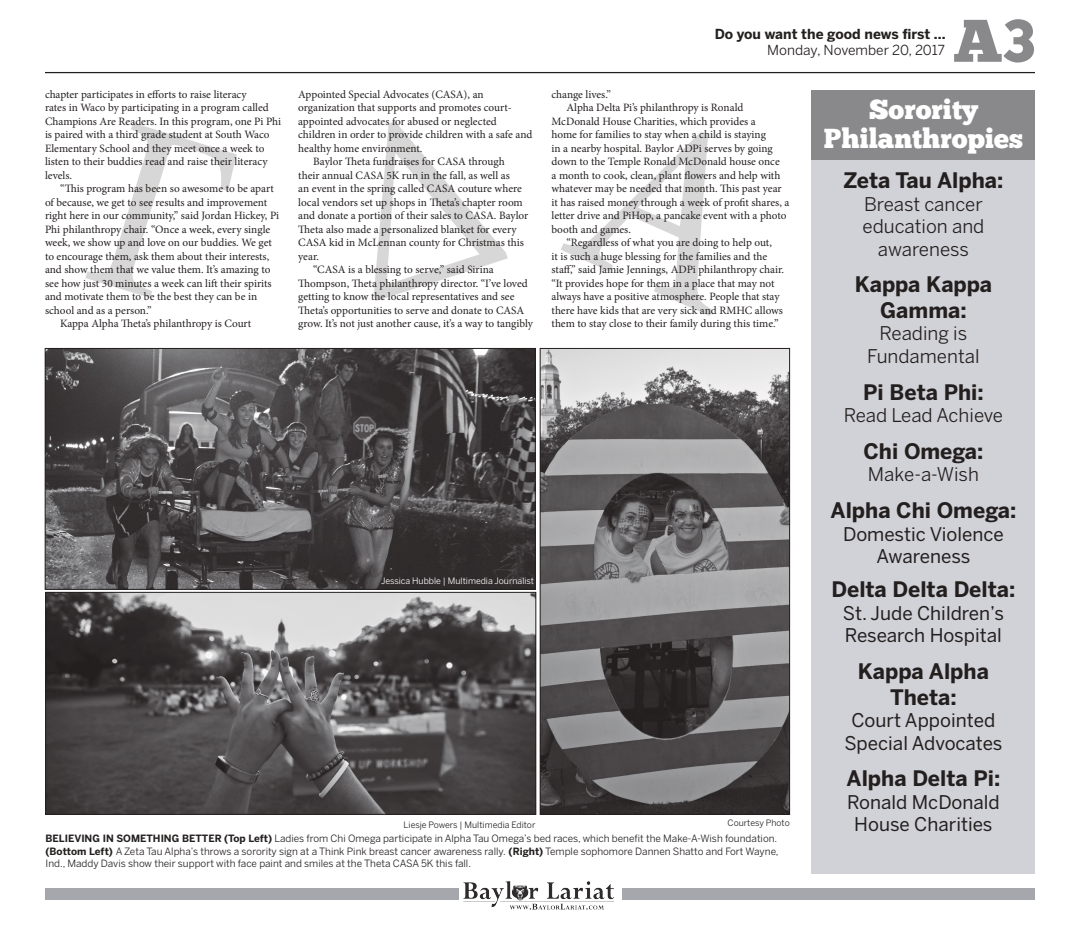
<style>
.page{position:relative;width:1080px;height:945px;background:#fff}
.page>*{position:absolute;margin:0;border:0;box-sizing:border-box;transform-origin:0 0}
.t1{font:60px "Chunk Five";color:#89898b}
.t2{font:27.5px/28.8px "Chunk Five";color:#fff;text-align:center}
.t3{font:700 21.25px/25.5px "Benton Sans";color:#241f1f;text-align:center}
.t4{font:18.75px/22.5px "Benton Sans";color:#241f1f;text-align:center}
.t5{font:18.75px/22.5px "Benton Sans";color:#241f1f;text-align:center}
.t6{font:700 13.75px "Benton Sans";letter-spacing:-.005em;color:#241f1f}
.t7{font:13.75px "Benton Sans";color:#241f1f}
.t8{font:11.25px/13.5px "Minion Pro";letter-spacing:-.005em;color:#241f1f}
.t9{font:10px/12.5px "Benton Sans";color:#241f1f}
.t10{font:8.75px "Benton Sans";color:#241f1f}
.t11{font:8.75px "Benton Sans";color:#fff}
.s1{font-weight:700}
</style>
<div class="page">
<hr style="left:45px;top:72px;width:990px;height:1px;background:#241f1f">
<div style="left:45px;top:889px;width:990px;height:11px;background:#a5a7ad"></div>
<img style="left:459px;top:881px;width:162px;height:29px">
<img style="left:48px;top:594px;width:486px;height:218px">
<div style="left:46px;top:592px;width:490px;height:222px;border:1px solid #241f1f"></div>
<div style="left:812px;top:158px;width:223px;height:716px;background:#d1d2d7"></div>
<div style="left:812px;top:90px;width:223px;height:69px;background:#89898b"></div>
<img style="left:542px;top:350px;width:246px;height:462px">
<div style="left:540px;top:348px;width:250px;height:466px;border:1px solid #241f1f"></div>
<img style="left:47px;top:350px;width:486px;height:238px">
<div style="left:45px;top:348px;width:490px;height:242px;border:1px solid #241f1f"></div>
<p class="t8" style="left:45px;top:88px;width:238px">chapter participates in efforts to raise literacy<br>rates in Waco by participating in a program called Champions Are Readers. In this program, one Pi Phi is paired with a third grade student at South Waco Elementary School and they meet once a week to listen to their buddies read and raise their literacy levels.</p>
<p class="t8" style="left:60px;top:182px;width:215px">“This program has been so awesome to be apart</p>
<p class="t8" style="left:45px;top:196px;width:224px">of because, we get to see results and improvement</p>
<p class="t8" style="left:45px;top:209px;width:236px">right here in our community,” said Jordan Hickey, Pi</p>
<p class="t8" style="left:45px;top:223px;width:227px">Phi philanthropy chair. “Once a week, every single</p>
<p class="t8" style="left:45px;top:236px;width:228px">week, we show up and love on our buddies. We get</p>
<p class="t8" style="left:45px;top:250px;width:226px">to encourage them, ask them about their interests,</p>
<p class="t8" style="left:45px;top:263px;width:227px">and show them that we value them. It’s amazing to</p>
<p class="t8" style="left:45px;top:277px;width:228px">see how just 30 minutes a week can lift their spirits</p>
<p class="t8" style="left:45px;top:290px;width:214px">and motivate them to be the best they can be in</p>
<p class="t8" style="left:45px;top:304px;width:108px">school and as a person.”</p>
<p class="t8" style="left:60px;top:317px;width:193px">Kappa Alpha Theta’s philanthropy is Court</p>
<p class="t6" style="left:715px;top:26px;width:232px">Do you want the good news first ...</p>
<p class="t7" style="left:767px;top:42px;width:179px">Monday, November 20, 2017</p>
<h1 class="t1" style="left:953px;top:5px;width:83px">A3</h1>
<p class="t8" style="left:298px;top:88px;width:187px">Appointed Special Advocates (CASA), an</p>
<p class="t8" style="left:298px;top:101px;width:215px">organization that supports and promotes court-</p>
<p class="t8" style="left:298px;top:115px;width:200px">appointed advocates for abused or neglected</p>
<p class="t8" style="left:298px;top:128px;width:236px">children in order to provide children with a safe and</p>
<p class="t8" style="left:298px;top:142px;width:126px">healthy home environment.</p>
<p class="t8" style="left:313px;top:155px;width:193px">Baylor Theta fundraises for CASA through</p>
<p class="t8" style="left:298px;top:169px;width:213px">their annual CASA 5K run in the fall, as well as</p>
<p class="t8" style="left:298px;top:182px;width:225px">an event in the spring called CASA couture where</p>
<p class="t8" style="left:298px;top:196px;width:226px">local vendors set up shops in Theta’s chapter room</p>
<p class="t8" style="left:298px;top:209px;width:232px">and donate a portion of their sales to CASA. Baylor</p>
<p class="t8" style="left:298px;top:223px;width:220px">Theta also made a personalized blanket for every</p>
<p class="t8" style="left:298px;top:236px;width:227px">CASA kid in McLennan county for Christmas this</p>
<p class="t8" style="left:298px;top:250px;width:22px">year.</p>
<p class="t8" style="left:313px;top:263px;width:182px">“CASA is a blessing to serve,” said Sirina</p>
<p class="t8" style="left:298px;top:277px;width:231px">Thompson, Theta philanthropy director. “I’ve loved</p>
<p class="t8" style="left:298px;top:290px;width:218px">getting to know the local representatives and see</p>
<p class="t8" style="left:298px;top:304px;width:228px">Theta’s opportunities to serve and donate to CASA</p>
<p class="t8" style="left:298px;top:317px;width:236px">grow. It’s not just another cause, it’s a way to tangibly</p>
<p class="t8" style="left:552px;top:88px;width:61px">change lives.”</p>
<p class="t8" style="left:567px;top:101px;width:178px">Alpha Delta Pi’s philanthropy is Ronald</p>
<p class="t8" style="left:552px;top:115px;width:206px">McDonald House Charities, which provides a</p>
<p class="t8" style="left:552px;top:128px;width:216px">home for families to stay when a child is staying</p>
<p class="t8" style="left:552px;top:142px;width:223px">in a nearby hospital. Baylor ADPi serves by going</p>
<p class="t8" style="left:552px;top:155px;width:230px">down to the Temple Ronald McDonald house once</p>
<p class="t8" style="left:552px;top:169px;width:230px">a month to cook, clean, plant flowers and help with</p>
<p class="t8" style="left:552px;top:182px;width:232px">whatever may be needed that month. This past year</p>
<p class="t8" style="left:552px;top:196px;width:239px">it has raised money through a week of profit shares, a</p>
<p class="t8" style="left:552px;top:209px;width:237px">letter drive and PiHop, a pancake event with a photo</p>
<p class="t8" style="left:552px;top:223px;width:81px">booth and games.</p>
<p class="t8" style="left:567px;top:236px;width:207px">“Regardless of what you are doing to help out,</p>
<p class="t8" style="left:552px;top:250px;width:217px">it is such a huge blessing for the families and the</p>
<p class="t8" style="left:552px;top:263px;width:234px">staff,” said Jamie Jennings, ADPi philanthropy chair.</p>
<p class="t8" style="left:552px;top:277px;width:225px">“It provides hope for them in a place that may not</p>
<p class="t8" style="left:552px;top:290px;width:230px">always have a positive atmosphere. People that stay</p>
<p class="t8" style="left:552px;top:304px;width:233px">there have kids that are very sick and RMHC allows</p>
<p class="t8" style="left:552px;top:317px;width:229px">them to stay close to their family during this time.”</p>
<p class="t11" style="left:381px;top:576px;width:155px">Jessica Hubble | Multimedia Journalist</p>
<p class="t10" style="left:404px;top:819px;width:133px">Liesje Powers | Multimedia Editor</p>
<p class="t10" style="left:728px;top:818px;width:64px">Courtesy Photo</p>
<h2 class="t2" style="left:824px;top:95px;width:201px">Sorority<br>Philanthropies</h2>
<h3 class="t3" style="left:843px;top:167px;width:162px">Zeta Tau Alpha:</h3>
<h3 class="t5" style="left:863px;top:192px;width:123px">Breast cancer education and awareness</h3>
<h3 class="t3" style="left:855px;top:272px;width:139px">Kappa Kappa<br>Gamma:</h3>
<h3 class="t5" style="left:867px;top:322px;width:114px">Reading is<br>Fundamental</h3>
<h3 class="t3" style="left:863px;top:379px;width:122px">Pi Beta Phi:</h3>
<h3 class="t5" style="left:844px;top:404px;width:161px">Read Lead Achieve</h3>
<h3 class="t3" style="left:863px;top:438px;width:121px">Chi Omega:</h3>
<h3 class="t5" style="left:868px;top:463px;width:112px">Make-a-Wish</h3>
<h3 class="t3" style="left:831px;top:497px;width:187px">Alpha Chi Omega:</h3>
<h3 class="t4" style="left:843px;top:522px;width:162px">Domestic Violence<br>Awareness</h3>
<h3 class="t3" style="left:832px;top:577px;width:185px">Delta Delta Delta:</h3>
<h3 class="t4" style="left:843px;top:602px;width:163px;text-align:left">St. Jude Children’s<br>Research Hospital</h3>
<h3 class="t3" style="left:858px;top:658px;width:133px">Kappa Alpha<br>Theta:</h3>
<h3 class="t4" style="left:844px;top:709px;width:160px">Court Appointed<br>Special Advocates</h3>
<h3 class="t3" style="left:847px;top:766px;width:155px">Alpha Delta Pi:</h3>
<h3 class="t4" style="left:847px;top:791px;width:154px">Ronald McDonald<br>House Charities</h3>
<p class="t9" style="left:46px;top:832px;width:735px"><span class="s1">BELIEVING IN SOMETHING BETTER (Top Left)</span> Ladies from Chi Omega participate in Alpha Tau Omega’s bed races, which benefit the Make-A-Wish foundation. <span class="s1">(Bottom Left)</span> A Zeta Tau Alpha’s throws a sorority sign at a Think Pink breast cancer awareness rally. <span class="s1">(Right)</span> Temple sophomore Dannen Shatto and Fort Wayne,<br>Ind., Maddy Davis show their support with face paint and smiles at the Theta CASA 5K this fall.</p>
</div>
